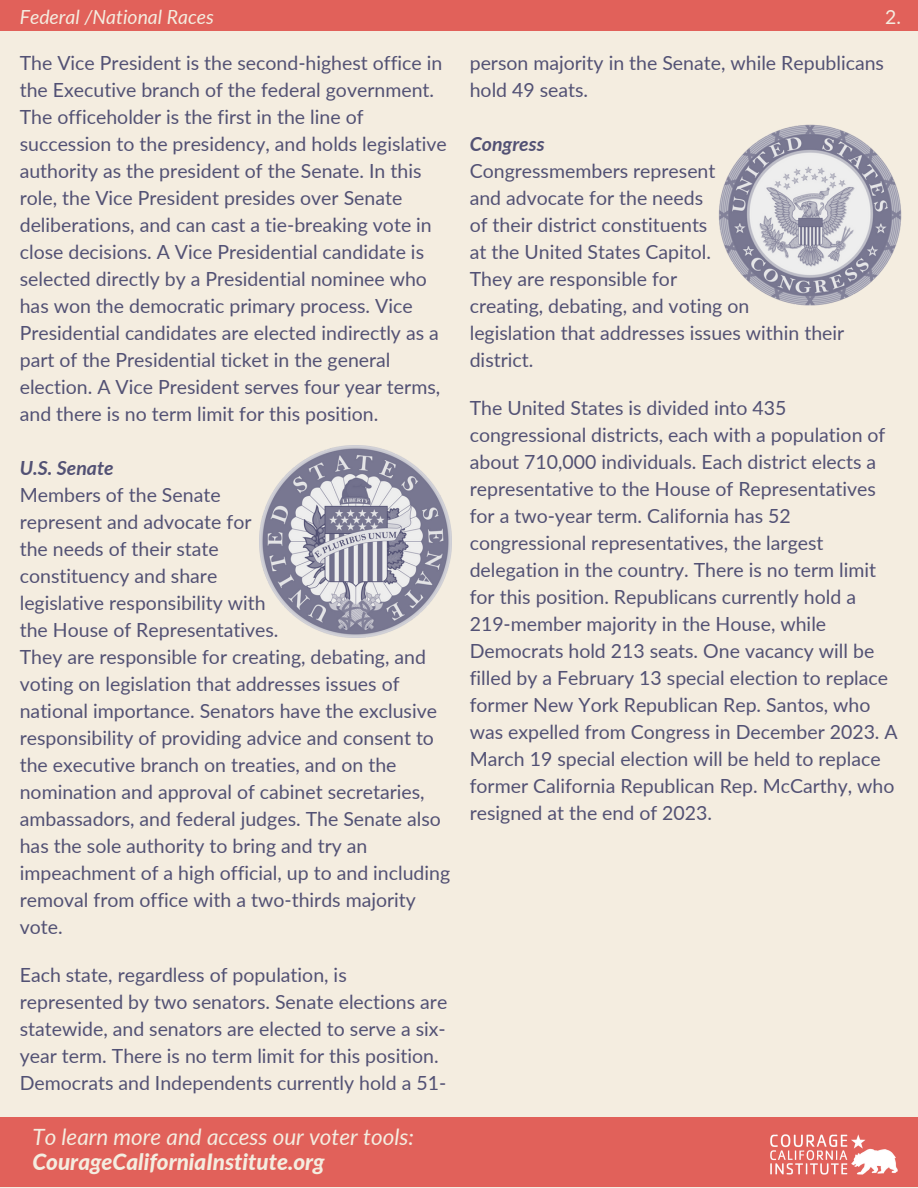
<style>
.page{position:relative;width:918px;height:1188px;background:#f4ede0}
.page>*{position:absolute;margin:0;border:0;box-sizing:border-box;transform-origin:0 0}
.t1{font:italic 22.5px/24.8px "Lato";color:#f4ede0}
.t2{font:19.5px/27px "Lato";color:#525174}
.t3{font:italic 19.5px "Lato";color:#f4ede0}
.t4{font:italic 700 19.5px "Lato";color:#525174}
.t5{font:19.5px "Lato";color:#f4ede0}
.s1{font-weight:800}
</style>
<div class="page">
<div style="left:0;top:0;width:918px;height:31px;background:#e1615a"></div>
<div style="left:0;top:1118px;width:918px;height:69px;background:#e1615a"></div>
<img style="left:770px;top:1134px;width:128px;height:41px">
<img style="left:260px;top:446px;width:191px;height:191px">
<img style="left:719px;top:125px;width:182px;height:181px">
<h1 class="t3" style="left:20px;top:4px;width:196px">Federal /National Races</h1>
<p class="t5" style="left:885px;top:4px;width:17px">2.</p>
<p class="t2" style="left:20px;top:49px;width:428px">The Vice President is the second-highest office in the Executive branch of the federal government.<br>The officeholder is the first in the line of succession to the presidency, and holds legislative authority as the president of the Senate. In this role, the Vice President presides over Senate deliberations, and can cast a tie-breaking vote in close decisions. A Vice Presidential candidate is selected directly by a Presidential nominee who has won the democratic primary process. Vice Presidential candidates are elected indirectly as a part of the Presidential ticket in the general election. A Vice President serves four year terms, and there is no term limit for this position.</p>
<p class="t4" style="left:20px;top:456px;width:95px">U.S. Senate</p>
<p class="t2" style="left:20px;top:481px;width:202px">Members of the Senate</p>
<p class="t2" style="left:20px;top:508px;width:233px">represent and advocate for</p>
<p class="t2" style="left:20px;top:535px;width:201px">the needs of their state</p>
<p class="t2" style="left:20px;top:562px;width:199px">constituency and share</p>
<p class="t2" style="left:20px;top:589px;width:248px">legislative responsibility with</p>
<p class="t2" style="left:20px;top:616px;width:260px">the House of Representatives.</p>
<p class="t2" style="left:20px;top:643px;width:432px">They are responsible for creating, debating, and voting on legislation that addresses issues of national importance. Senators have the exclusive responsibility of providing advice and consent to the executive branch on treaties, and on the nomination and approval of cabinet secretaries, ambassadors, and federal judges. The Senate also has the sole authority to bring and try an impeachment of a high official, up to and including removal from office with a two-thirds majority vote.</p>
<p class="t2" style="left:20px;top:961px;width:429px">Each state, regardless of population, is represented by two senators. Senate elections are statewide, and senators are elected to serve a six&shy;year term. There is no term limit for this position.<br>Democrats and Independents currently hold a 51-</p>
<p class="t1" style="left:32px;top:1124px;width:383px">To learn more and access our voter tools:<br><span class="s1">CourageCaliforniaInstitute.org</span></p>
<p class="t2" style="left:470px;top:49px;width:416px">person majority in the Senate, while Republicans hold 49 seats.</p>
<p class="t4" style="left:470px;top:132px;width:76px">Congress</p>
<p class="t2" style="left:470px;top:157px;width:247px">Congressmembers represent</p>
<p class="t2" style="left:470px;top:184px;width:235px">and advocate for the needs</p>
<p class="t2" style="left:470px;top:211px;width:239px">of their district constituents</p>
<p class="t2" style="left:470px;top:238px;width:243px">at the United States Capitol.</p>
<p class="t2" style="left:470px;top:265px;width:209px">They are responsible for</p>
<p class="t2" style="left:470px;top:292px;width:281px">creating, debating, and voting on</p>
<p class="t2" style="left:470px;top:319px;width:376px">legislation that addresses issues within their district.</p>
<p class="t2" style="left:470px;top:394px;width:430px">The United States is divided into 435 congressional districts, each with a population of about 710,000 individuals. Each district elects a representative to the House of Representatives for a two-year term. California has 52 congressional representatives, the largest delegation in the country. There is no term limit for this position. Republicans currently hold a 219-member majority in the House, while Democrats hold 213 seats. One vacancy will be filled by a February 13 special election to replace former New York Republican Rep. Santos, who was expelled from Congress in December 2023. A March 19 special election will be held to replace former California Republican Rep. McCarthy, who resigned at the end of 2023.</p>
</div>
